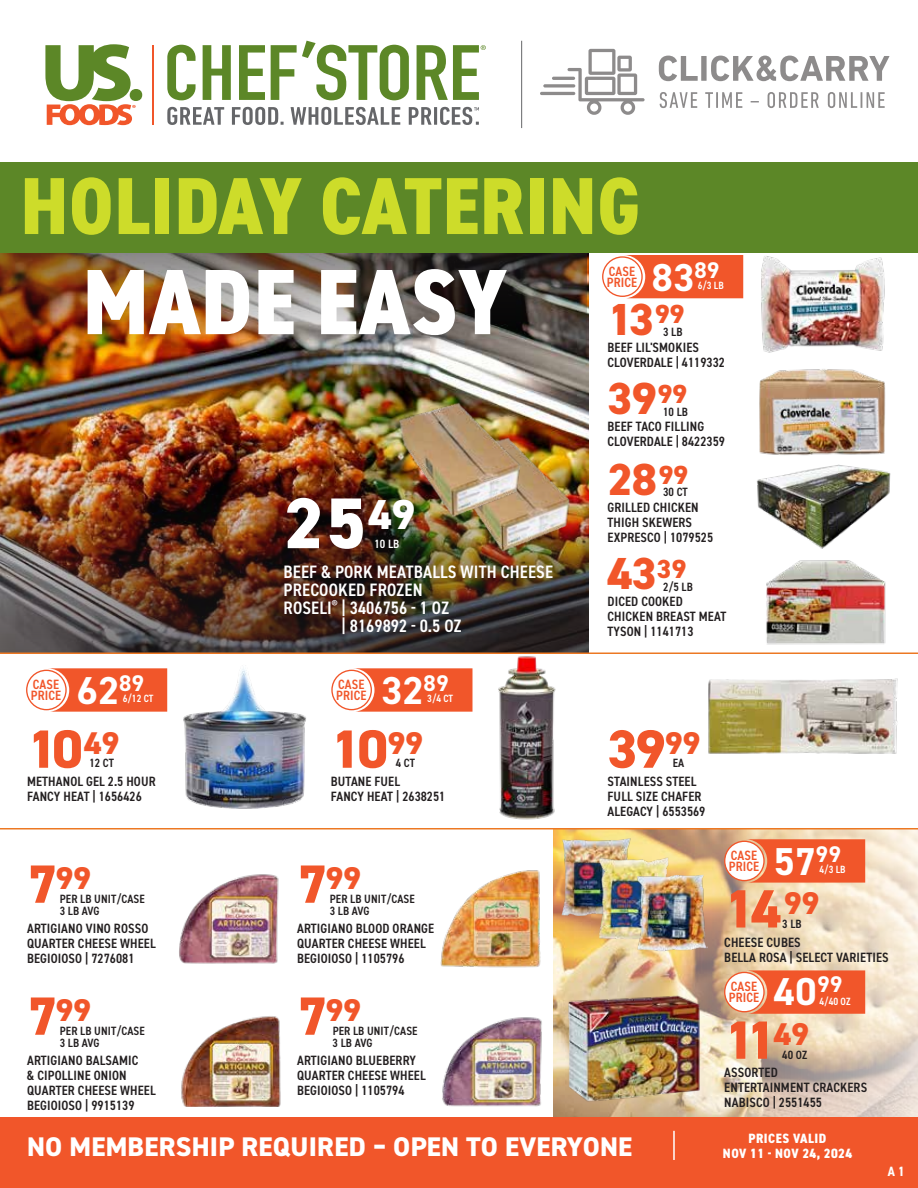
<style>
.page{position:relative;width:918px;height:1188px;background:#fff}
.page>*{position:absolute;margin:0;border:0;box-sizing:border-box;transform-origin:0 0}
.t1{font:800 condensed 93px "DIN2014";letter-spacing:.01em;color:#fff}
.t2{font:800 condensed 81px "DIN2014";letter-spacing:.01em;color:#cddc2a}
.t3{font:800 72px "DIN2014";color:#fff}
.t4{font:800 54px "DIN2014";letter-spacing:-.06em;color:#f1562a}
.t5{font:800 45px/80.1px "DIN2014";letter-spacing:-.02em;color:#f1562a;text-align:justify}
.t6{font:700 39px "DIN2014";color:#fff}
.t7{font:800 31.5px "DIN2014";color:#f1562a}
.t8{font:800 27px "DIN2014";letter-spacing:.01em;color:#fff}
.t9{font:600 condensed 18px "DIN2014";letter-spacing:.01em;color:#fff}
.t10{font:600 condensed 13.5px/15px "DIN2014";letter-spacing:.01em;color:#231f20}
.t11{font:600 condensed 13.5px/10.8px "DIN2014";letter-spacing:.01em;color:#f1562a}
.t12{font:800 condensed 13.5px "DIN2014";letter-spacing:.04em;color:#fff}
.t13{font:700 condensed 13.5px "DIN2014";color:#fff}
.t14{font:600 condensed 12px/12px "DIN2014";letter-spacing:.01em;color:#231f20}
.t15{font:600 condensed 12px "DIN2014";color:#fff}
.t16{font:600 condensed 10.5px "DIN2014";letter-spacing:.005em;color:#fff}
.s1{font-size:54px}
</style>
<div class="page">
<img style="left:0;top:253px;width:589px;height:208px">
<svg style="left:167px;top:45px;width:29px;height:55px"></svg>
<svg style="left:203px;top:45px;width:28px;height:55px"></svg>
<svg style="left:239px;top:45px;width:26px;height:55px"></svg>
<svg style="left:271px;top:41px;width:138px;height:59px"></svg>
<svg style="left:417px;top:45px;width:69px;height:55px"></svg>
<hr style="left:152px;top:45px;width:2px;height:80px;background:#f1562a">
<div style="left:130px;top:89px;width:12px;height:12px;background:#5c8727;border-radius:50%"></div>
<svg style="left:45px;top:44px;width:91px;height:81px"></svg>
<svg style="left:167px;top:107px;width:57px;height:18px"></svg>
<svg style="left:232px;top:107px;width:52px;height:18px"></svg>
<svg style="left:291px;top:107px;width:109px;height:18px"></svg>
<svg style="left:409px;top:107px;width:23px;height:18px"></svg>
<hr style="left:434px;top:107px;width:3px;height:18px;background:#656669">
<svg style="left:440px;top:107px;width:39px;height:18px"></svg>
<hr style="left:521px;top:41px;width:1px;height:87px;background:#656669">
<img style="left:554px;top:830px;width:364px;height:288px">
<div style="left:0;top:1118px;width:918px;height:70px;background:#f1562a"></div>
<img style="left:0;top:253px;width:587px;height:98px">
<div style="left:0;top:162px;width:918px;height:91px;background:#5c8727"></div>
<svg style="left:659px;top:56px;width:39px;height:25px"></svg>
<div style="left:701px;top:56px;width:6px;height:25px;background:#8d8b8b"></div>
<svg style="left:711px;top:56px;width:179px;height:25px"></svg>
<svg style="left:660px;top:92px;width:37px;height:16px"></svg>
<svg style="left:705px;top:92px;width:37px;height:16px"></svg>
<svg style="left:768px;top:92px;width:51px;height:16px"></svg>
<svg style="left:828px;top:92px;width:57px;height:16px"></svg>
<hr style="left:552px;top:77px;width:23px;height:3px;background:#231f20;border-radius:2px">
<svg style="left:543px;top:84px;width:32px;height:4px"></svg>
<hr style="left:540px;top:92px;width:35px;height:3px;background:#231f20;border-radius:2px">
<svg style="left:568px;top:49px;width:77px;height:66px"></svg>
<img style="left:0;top:461px;width:589px;height:191px">
<img style="left:761px;top:256px;width:124px;height:97px">
<img style="left:759px;top:369px;width:127px;height:87px">
<img style="left:756px;top:464px;width:135px;height:85px">
<img style="left:766px;top:560px;width:120px;height:85px">
<img style="left:447px;top:432px;width:126px;height:125px">
<div style="left:624px;top:255px;width:119px;height:43px;background:#f1562a"></div>
<div style="left:603px;top:257px;width:39px;height:39px;background:#fff;border-radius:50%"></div>
<div style="left:602px;top:256px;width:41px;height:41px;border:1px solid #f1562a;border-radius:50%"></div>
<svg style="left:48px;top:668px;width:119px;height:44px;background:#f15d33"></svg>
<div style="left:27px;top:670px;width:39px;height:40px;background:#fff;border-radius:50%"></div>
<div style="left:26px;top:670px;width:41px;height:40px;border:1px solid #f1562a;border-radius:50%"></div>
<svg style="left:353px;top:668px;width:119px;height:44px;background:#f15d33"></svg>
<div style="left:332px;top:670px;width:39px;height:40px;background:#fff;border-radius:50%"></div>
<div style="left:331px;top:670px;width:41px;height:40px;border:1px solid #f1562a;border-radius:50%"></div>
<svg style="left:746px;top:970px;width:119px;height:44px;background:#f05b30"></svg>
<div style="left:725px;top:972px;width:39px;height:40px;background:#fff;border-radius:50%"></div>
<div style="left:724px;top:972px;width:41px;height:40px;border:1px solid #f1562a;border-radius:50%"></div>
<svg style="left:746px;top:839px;width:119px;height:44px;background:#f05b2f"></svg>
<div style="left:725px;top:841px;width:39px;height:40px;background:#fff;border-radius:50%"></div>
<div style="left:724px;top:841px;width:41px;height:40px;border:1px solid #f1562a;border-radius:50%"></div>
<img style="left:183px;top:668px;width:123px;height:141px">
<img style="left:179px;top:874px;width:100px;height:90px">
<img style="left:440px;top:870px;width:101px;height:98px">
<img style="left:181px;top:1016px;width:100px;height:91px">
<img style="left:442px;top:1017px;width:100px;height:90px">
<img style="left:492px;top:651px;width:69px;height:169px">
<img style="left:708px;top:678px;width:190px;height:76px">
<img style="left:567px;top:993px;width:135px;height:113px">
<img style="left:562px;top:837px;width:72px;height:78px">
<img style="left:598px;top:856px;width:73px;height:84px">
<img style="left:635px;top:875px;width:73px;height:77px">
<img style="left:398px;top:397px;width:125px;height:125px">
<hr style="left:0;top:652px;width:918px;height:2px;background:#ec7823">
<hr style="left:0;top:828px;width:918px;height:2px;background:#ec7823">
<hr style="left:673px;top:1131px;width:2px;height:29px;background:#fff">
<h2 class="t2" style="left:21px;top:152px;width:622px">HOLIDAY CATERING</h2>
<h1 class="t1" style="left:83px;top:240px;width:425px">MADE EASY</h1>
<p class="t11" style="left:607px;top:266px;width:32px">CASE<br>PRICE</p>
<h3 class="t6" style="left:652px;top:252px;width:69px">83<sup>89</sup></h3>
<p class="t16" style="left:698px;top:278px;width:28px">6/3 LB</p>
<h3 class="t5" style="left:608px;top:279px;width:82px">13<sup>99<br></sup>39<sup>99<br></sup>28<sup>99</sup></h3>
<p class="t14" style="left:663px;top:326px;width:21px">3 LB</p>
<p class="t10" style="left:608px;top:339px;width:119px">BEEF LIL'SMOKIES<br>CLOVERDALE | 4119332</p>
<p class="t14" style="left:663px;top:405px;width:26px">10 LB</p>
<p class="t10" style="left:608px;top:419px;width:119px">BEEF TACO FILLING<br>CLOVERDALE | 8422359</p>
<p class="t14" style="left:663px;top:486px;width:26px">30 CT</p>
<h3 class="t3" style="left:284px;top:475px;width:133px">25<sup>49</sup></h3>
<p class="t10" style="left:608px;top:499px;width:107px">GRILLED CHICKEN<br>THIGH SKEWERS<br>EXPRESCO | 1079525</p>
<p class="t15" style="left:374px;top:536px;width:26px">10 LB</p>
<h3 class="t9" style="left:284px;top:560px;width:271px">BEEF &amp; PORK MEATBALLS WITH CHEESE</h3>
<h3 class="t9" style="left:284px;top:578px;width:141px">PRECOOKED FROZEN</h3>
<h3 class="t9" style="left:284px;top:596px;width:167px">ROSELI<sup>®</sup> | 3406756 - 1 OZ</h3>
<h3 class="t9" style="left:342px;top:614px;width:121px">| 8169892 - 0.5 OZ</h3>
<h3 class="t6" style="left:77px;top:664px;width:69px">62<sup>89</sup></h3>
<h3 class="t6" style="left:381px;top:664px;width:69px">32<sup>89</sup></h3>
<p class="t11" style="left:31px;top:679px;width:32px">CASE<br>PRICE</p>
<p class="t11" style="left:336px;top:679px;width:32px">CASE<br>PRICE</p>
<p class="t16" style="left:123px;top:691px;width:32px">6/12 CT</p>
<p class="t16" style="left:427px;top:691px;width:27px">3/4 CT</p>
<h3 class="t5" style="left:608px;top:534px;width:80px">43<sup>39</sup></h3>
<p class="t14" style="left:663px;top:581px;width:31px">2/5 LB</p>
<p class="t10" style="left:608px;top:594px;width:120px">DICED COOKED<br>CHICKEN BREAST MEAT<br>TYSON | 1141713</p>
<h3 class="t4" style="left:27px;top:713px;width:94px">10<sup>49</sup></h3>
<h3 class="t4" style="left:331px;top:713px;width:94px">10<sup>99</sup></h3>
<h3 class="t4" style="left:608px;top:713px;width:95px">39<sup>99</sup></h3>
<p class="t14" style="left:89px;top:757px;width:26px">12 CT</p>
<p class="t14" style="left:396px;top:757px;width:21px">4 CT</p>
<p class="t14" style="left:673px;top:757px;width:13px">EA</p>
<p class="t10" style="left:27px;top:774px;width:130px">METHANOL GEL 2.5 HOUR<br>FANCY HEAT | 1656426</p>
<p class="t10" style="left:331px;top:774px;width:116px">BUTANE FUEL<br>FANCY HEAT | 2638251</p>
<p class="t10" style="left:608px;top:774px;width:99px">STAINLESS STEEL<br>FULL SIZE CHAFER<br>ALEGACY | 6553569</p>
<h3 class="t7" style="left:27px;top:857px;width:66px"><span class="s1">7</span>99</h3>
<h3 class="t7" style="left:297px;top:857px;width:66px"><span class="s1">7</span>99</h3>
<p class="t14" style="left:60px;top:893px;width:86px">PER LB UNIT/CASE<br>3 LB AVG</p>
<p class="t14" style="left:330px;top:893px;width:86px">PER LB UNIT/CASE<br>3 LB AVG</p>
<p class="t10" style="left:27px;top:920px;width:130px">ARTIGIANO VINO ROSSO<br>QUARTER CHEESE WHEEL<br>BEGIOIOSO | 7276081</p>
<p class="t10" style="left:297px;top:920px;width:139px">ARTIGIANO BLOOD ORANGE<br>QUARTER CHEESE WHEEL<br>BEGIOIOSO | 1105796</p>
<p class="t11" style="left:729px;top:850px;width:32px">CASE<br>PRICE</p>
<h3 class="t6" style="left:774px;top:835px;width:69px">57<sup>99</sup></h3>
<p class="t16" style="left:820px;top:862px;width:28px">4/3 LB</p>
<h3 class="t4" style="left:724px;top:873px;width:97px">14<sup>99</sup></h3>
<p class="t14" style="left:782px;top:918px;width:21px">3 LB</p>
<p class="t10" style="left:724px;top:935px;width:166px">CHEESE CUBES<br>BELLA ROSA | SELECT VARIETIES</p>
<h3 class="t7" style="left:27px;top:989px;width:66px"><span class="s1">7</span>99</h3>
<h3 class="t7" style="left:297px;top:989px;width:66px"><span class="s1">7</span>99</h3>
<p class="t14" style="left:60px;top:1025px;width:86px">PER LB UNIT/CASE<br>3 LB AVG</p>
<p class="t14" style="left:333px;top:1025px;width:86px">PER LB UNIT/CASE<br>3 LB AVG</p>
<p class="t10" style="left:27px;top:1052px;width:130px">ARTIGIANO BALSAMIC<br>&amp; CIPOLLINE ONION<br>QUARTER CHEESE WHEEL<br>BEGIOIOSO | 9915139</p>
<p class="t10" style="left:297px;top:1052px;width:130px">ARTIGIANO BLUEBERRY<br>QUARTER CHEESE WHEEL<br>BEGIOIOSO | 1105794</p>
<p class="t11" style="left:729px;top:981px;width:32px">CASE<br>PRICE</p>
<h3 class="t6" style="left:774px;top:966px;width:70px">40<sup>99</sup></h3>
<p class="t16" style="left:820px;top:994px;width:33px">4/40 OZ</p>
<h3 class="t4" style="left:724px;top:1004px;width:86px">11<sup>49</sup></h3>
<p class="t14" style="left:782px;top:1049px;width:27px">40 OZ</p>
<p class="t10" style="left:724px;top:1064px;width:144px">ASSORTED<br>ENTERTAINMENT CRACKERS<br>NABISCO | 2551455</p>
<p class="t12" style="left:748px;top:1130px;width:80px">PRICES VALID</p>
<h3 class="t8" style="left:27px;top:1129px;width:607px">NO MEMBERSHIP REQUIRED – OPEN TO EVERYONE</h3>
<p class="t12" style="left:723px;top:1145px;width:131px">NOV 11 - NOV 24, 2024</p>
<p class="t13" style="left:888px;top:1162px;width:18px">A 1</p>
</div>
